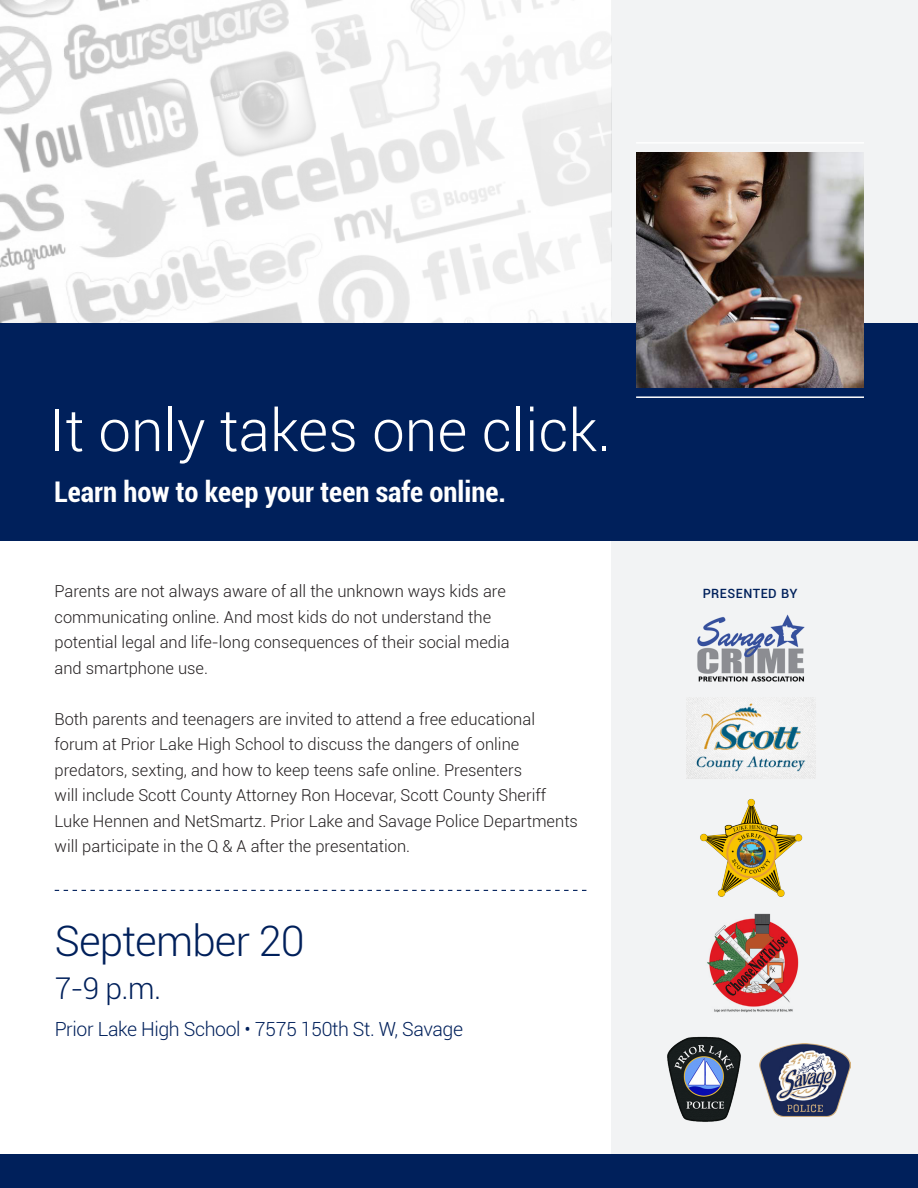
<style>
.page{position:relative;width:918px;height:1188px;background:#fff}
.page>*{position:absolute;margin:0;border:0;box-sizing:border-box;transform-origin:0 0}
.t1{font:300 58.5px "Roboto";color:#fff}
.t2{font:300 42px "Roboto";letter-spacing:-.02em;color:#00205b}
.t3{font:300 30px "Roboto";color:#00205b}
.t4{font:700 condensed 28.5px "Roboto";color:#fff}
.t5{font:300 19.5px "Roboto";letter-spacing:-.02em;color:#00205b}
.t6{font:300 16.5px/25.5px "Roboto";color:#231f20}
.t7{font:500 12.75px "Roboto";letter-spacing:.04em;color:#00205b}
</style>
<div class="page">
<div style="left:611px;top:0;width:307px;height:1188px;background:#f2f3f4"></div>
<img style="left:0;top:0;width:611px;height:324px">
<div style="left:0;top:324px;width:918px;height:217px;background:#00205b"></div>
<div style="left:0;top:1155px;width:918px;height:33px;background:#00205b"></div>
<img style="left:636px;top:153px;width:228px;height:234px">
<svg style="left:55px;top:890px;width:531px;height:1px"></svg>
<hr style="left:636px;top:396px;width:228px;height:2px;background:#fff">
<hr style="left:636px;top:142px;width:228px;height:2px;background:#fff">
<img style="left:697px;top:614px;width:108px;height:68px">
<img style="left:686px;top:698px;width:130px;height:81px">
<img style="left:707px;top:913px;width:92px;height:100px">
<img style="left:759px;top:1044px;width:91px;height:72px">
<img style="left:667px;top:1036px;width:74px;height:86px">
<img style="left:700px;top:798px;width:103px;height:99px">
<p class="t1" style="left:50px;top:390px;width:563px">It only takes one click.</p>
<p class="t4" style="left:54px;top:472px;width:454px">Learn how to keep your teen safe online.</p>
<p class="t6" style="left:55px;top:578px;width:453px">Parents are not always aware of all the unknown ways kids are</p>
<p class="t6" style="left:55px;top:604px;width:438px">communicating online. And most kids do not understand the</p>
<p class="t6" style="left:55px;top:629px;width:457px">potential legal and life-long consequences of their social media</p>
<p class="t6" style="left:55px;top:655px;width:155px">and smartphone use.</p>
<p class="t6" style="left:55px;top:706px;width:482px">Both parents and teenagers are invited to attend a free educational</p>
<p class="t6" style="left:55px;top:731px;width:466px">forum at Prior Lake High School to discuss the dangers of online</p>
<p class="t6" style="left:55px;top:757px;width:469px">predators, sexting, and how to keep teens safe online. Presenters</p>
<p class="t6" style="left:55px;top:782px;width:493px">will include Scott County Attorney Ron Hocevar, Scott County Sheriff</p>
<p class="t6" style="left:55px;top:808px;width:525px">Luke Hennen and NetSmartz. Prior Lake and Savage Police Departments will participate in the Q &amp; A after the presentation.</p>
<p class="t2" style="left:55px;top:912px;width:251px">September 20</p>
<p class="t3" style="left:55px;top:968px;width:108px">7-9 p.m.</p>
<p class="t5" style="left:55px;top:1016px;width:410px">Prior Lake High School • 7575 150th St. W, Savage</p>
<p class="t7" style="left:703px;top:584px;width:96px">PRESENTED BY</p>
</div>
